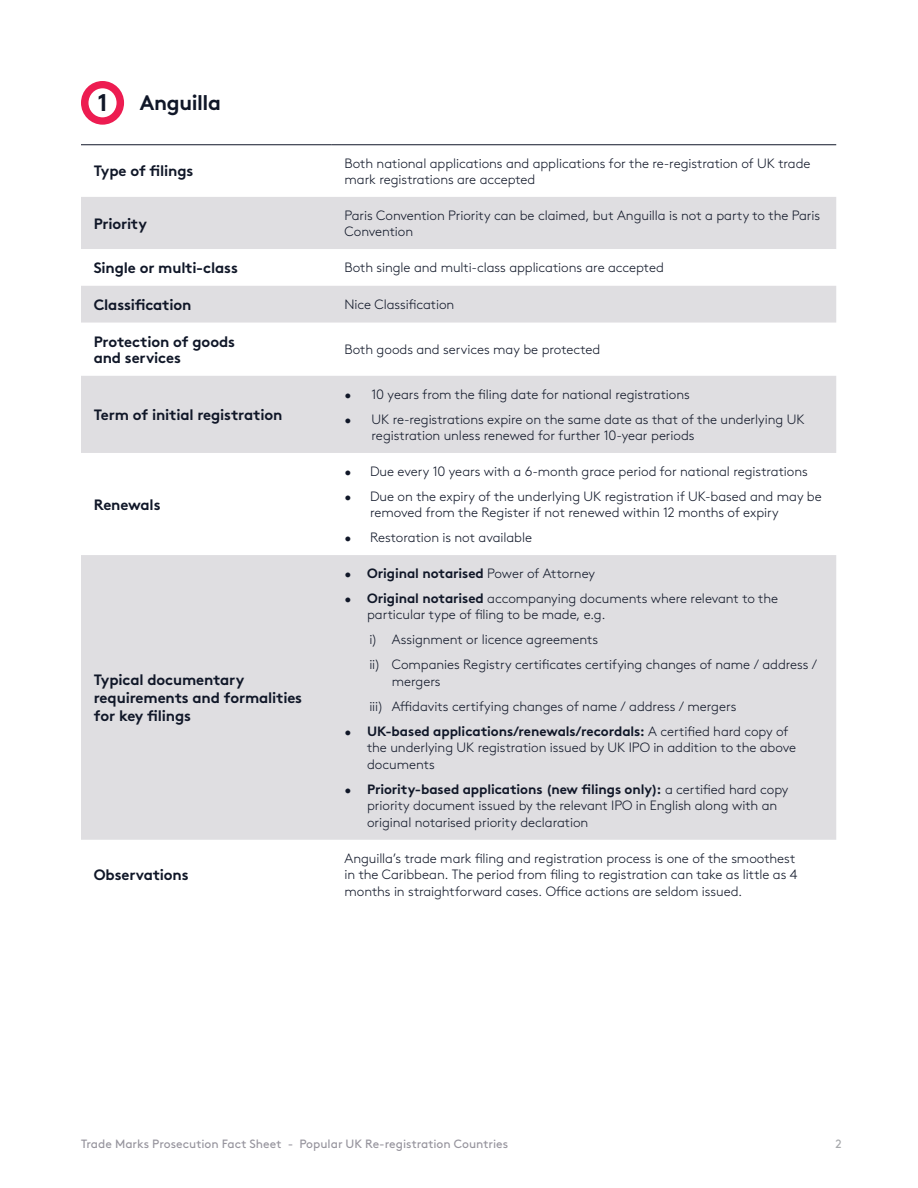
<style>
.page{position:relative;width:918px;height:1188px;background:#fff}
.page>*{position:absolute;margin:0;border:0;box-sizing:border-box;transform-origin:0 0}
.t1{font:700 24.15px "Brown Std";color:#101728}
.t2{font:700 21px "Brown Std";letter-spacing:-.02em;color:#101728}
.t3{font:700 15px/18px "Brown Std";letter-spacing:-.01em;color:#101728}
.t4{font:300 13.5px/16.5px "Brown Std";letter-spacing:-.005em;color:#101728}
.t5{font:700 13.5px "Brown Std";letter-spacing:-.005em;color:#101728}
.t6{font:12px "Brown Std";color:#96949d}
.t7{font:12px "Brown Std";color:#a7a9ac}
.s1{font-weight:300}
.s2{font-weight:700}
</style>
<div class="page">
<svg style="left:81px;top:81px;width:43px;height:44px"></svg>
<svg style="left:81px;top:197px;width:755px;height:643px;fill:#dfdee1"></svg>
<hr style="left:81px;top:144px;width:251px;height:1px;background:#101728">
<hr style="left:332px;top:144px;width:504px;height:1px;background:#101728">
<h1 class="t1" style="left:97px;top:88px;width:12px">1</h1>
<h2 class="t2" style="left:140px;top:90px;width:83px">Anguilla</h2>
<p class="t3" style="left:94px;top:162px;width:101px">Type of filings</p>
<p class="t4" style="left:345px;top:155px;width:467px">Both national applications and applications for the re-registration of UK trade mark registrations are accepted</p>
<p class="t3" style="left:94px;top:214px;width:55px">Priority</p>
<p class="t4" style="left:345px;top:207px;width:477px">Paris Convention Priority can be claimed, but Anguilla is not a party to the Paris<br>Convention</p>
<p class="t3" style="left:94px;top:259px;width:146px">Single or multi-class</p>
<p class="t4" style="left:345px;top:260px;width:321px">Both single and multi-class applications are accepted</p>
<p class="t3" style="left:94px;top:295px;width:99px">Classification</p>
<p class="t4" style="left:345px;top:297px;width:111px">Nice Classification</p>
<p class="t3" style="left:94px;top:333px;width:143px;line-height:16.5px">Protection of goods and services</p>
<p class="t4" style="left:345px;top:342px;width:257px">Both goods and services may be protected</p>
<p class="t3" style="left:94px;top:406px;width:190px">Term of initial registration</p>
<p class="t3" style="left:94px;top:495px;width:68px">Renewals</p>
<p class="t3" style="left:94px;top:671px;width:210px">Typical documentary requirements and formalities for key filings</p>
<p class="t3" style="left:94px;top:865px;width:96px">Observations</p>
<p class="t4" style="left:345px;top:386px;width:347px">• 10 years from the filing date for national registrations</p>
<p class="t4" style="left:372px;top:411px;width:435px;text-indent:-27px">• UK re-registrations expire on the same date as that of the underlying UK registration unless renewed for further 10-year periods</p>
<p class="t4" style="left:345px;top:463px;width:465px">• Due every 10 years with a 6-month grace period for national registrations</p>
<p class="t4" style="left:370px;top:488px;width:453px;text-indent:-26px">• Due on the expiry of the underlying UK registration if UK-based and may be removed from the Register if not renewed within 12 months of expiry</p>
<p class="t4" style="left:345px;top:530px;width:189px">• Restoration is not available</p>
<p class="t5" style="left:345px;top:565px;width:252px"><span class="s1">•</span> Original notarised <span class="s1">Power of Attorney</span></p>
<p class="t4" style="left:367px;top:590px;width:413px;text-indent:-23px">• <span class="s2">Original notarised</span> accompanying documents where relevant to the particular type of filing to be made, e.g.</p>
<p class="t4" style="left:369px;top:627px;width:449px;line-height:25px">i) Assignment or licence agreements<br>ii) Companies Registry certificates certifying changes of name / address /</p>
<p class="t4" style="left:369px;top:669px;width:369px;line-height:25px;text-indent:23px">mergers<br>iii) Affidavits certifying changes of name / address / mergers</p>
<p class="t4" style="left:367px;top:723px;width:431px;text-indent:-23px">• <span class="s2">UK-based applications/renewals/recordals:</span> A certified hard copy of the underlying UK registration issued by UK IPO in addition to the above documents</p>
<p class="t4" style="left:367px;top:781px;width:423px;text-indent:-23px">• <span class="s2">Priority-based applications (new filings only):</span> a certified hard copy priority document issued by the relevant IPO in English along with an original notarised priority declaration</p>
<p class="t4" style="left:345px;top:850px;width:454px">Anguilla’s trade mark filing and registration process is one of the smoothest in the Caribbean. The period from filing to registration can take as little as 4 months in straightforward cases. Office actions are seldom issued.</p>
<p class="t6" style="left:81px;top:1136px;width:429px">Trade Marks Prosecution Fact Sheet - Popular UK Re-registration Countries</p>
<p class="t7" style="left:835px;top:1136px;width:8px">2</p>
</div>
